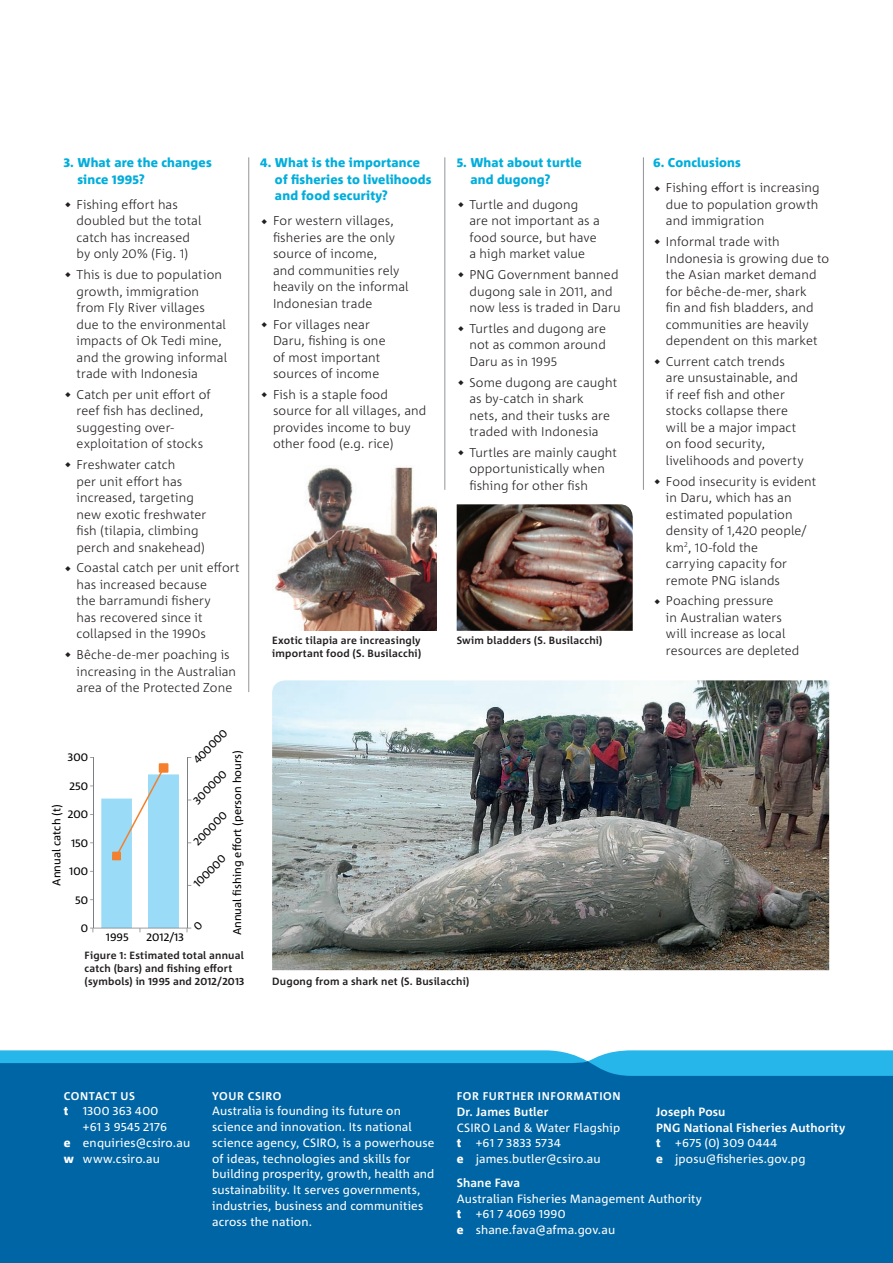
<style>
.page{position:relative;width:893px;height:1263px;background:#fff}
.page>*{position:absolute;margin:0;border:0;box-sizing:border-box;transform-origin:0 0}
.t1{font:300 12.75px/16.5px "Corpid C1";letter-spacing:.005em;color:#231f20}
.Sub_Subhead{font:800 12.75px/16.5px "Corpid C1";letter-spacing:.01em;color:#00aedc}
.Back_Cov__Copy{font:12px/15.8px "Corpid C1";letter-spacing:.01em;color:#fff}
.Back_Cov__Copy-2{font:700 12px/15.8px "Corpid C1";letter-spacing:.015em;color:#fff}
.t2{font:11.25px "Corpid C1";color:#000001}
.Back_Cov__Heading{font:700 11.25px "Corpid C1";letter-spacing:.055em;color:#fff}
.t3{font:700 10.5px/12.8px "Corpid C1";letter-spacing:.02em;color:#231f20}
.s1{font-size:15.3px}
.s2{font-weight:800}
.s3{font-weight:700}
.s4{font-weight:400}
</style>
<div class="page">
<div style="left:0;top:1061px;width:893px;height:202px;background:#0065a4"></div>
<svg style="left:0;top:1050px;width:893px;height:26px"></svg>
<hr style="left:187px;top:757px;width:1px;height:171px;background:#7c7f81">
<hr style="left:93px;top:757px;width:1px;height:171px;background:#7c7f81">
<hr style="left:93px;top:928px;width:94px;height:1px;background:#7c7f81">
<svg style="left:101px;top:763px;width:78px;height:169px"></svg>
<img style="left:275px;top:467px;width:161px;height:164px">
<img style="left:272px;top:680px;width:557px;height:290px">
<img style="left:457px;top:504px;width:176px;height:127px">
<hr style="left:248px;top:157px;width:1px;height:535px;background:#939598">
<hr style="left:444px;top:157px;width:1px;height:333px;background:#939598">
<hr style="left:643px;top:157px;width:1px;height:333px;background:#939598">
<svg style="left:187px;top:927px;width:5px;height:5px"></svg>
<p class="Sub_Subhead" style="left:77px;top:154px;width:136px;text-indent:-14px">3. What are the changes since 1995?</p>
<p class="t1" style="left:77px;top:196px;width:126px;text-indent:-13px"><span class="s1">◆</span> Fishing effort has doubled but the total catch has increased by only 20% (Fig. 1)</p>
<p class="t1" style="left:77px;top:266px;width:152px;text-indent:-13px"><span class="s1">◆</span> This is due to population growth, immigration from Fly River villages due to the environmental impacts of Ok Tedi mine, and the growing informal trade with Indonesia</p>
<p class="t1" style="left:77px;top:386px;width:136px;text-indent:-13px"><span class="s1">◆</span> Catch per unit effort of reef fish has declined, suggesting over&shy;exploitation of stocks</p>
<p class="t1" style="left:77px;top:456px;width:131px;text-indent:-13px"><span class="s1">◆</span> Freshwater catch<br>per unit effort has increased, targeting new exotic freshwater fish (tilapia, climbing perch and snakehead)</p>
<p class="t1" style="left:77px;top:559px;width:165px;text-indent:-13px"><span class="s1">◆</span> Coastal catch per unit effort has increased because<br>the barramundi fishery<br>has recovered since it collapsed in the 1990s</p>
<p class="t1" style="left:77px;top:646px;width:161px;text-indent:-13px"><span class="s1">◆</span> Bêche-de-mer poaching is increasing in the Australian area of the Protected Zone</p>
<p class="t2" style="left:68px;top:750px;width:22px">300</p>
<p class="t2" style="left:69px;top:779px;width:20px">250</p>
<p class="t2" style="left:68px;top:807px;width:22px">200</p>
<p class="t2" style="left:71px;top:836px;width:18px">150</p>
<p class="t2" style="left:69px;top:864px;width:20px">100</p>
<p class="t2" style="left:75px;top:893px;width:14px">50</p>
<p class="t2" style="left:81px;top:921px;width:9px">0</p>
<p class="t2" style="left:49px;top:886px;width:83px;rotate:-90deg">Annual catch (t)</p>
<p class="t2" style="left:106px;top:930px;width:24px">1995</p>
<p class="t2" style="left:147px;top:930px;width:39px">2012/13</p>
<p class="t2" style="left:190px;top:756px;width:44px;rotate:-45deg">400000</p>
<p class="t2" style="left:190px;top:797px;width:44px;rotate:-45deg">300000</p>
<p class="t2" style="left:190px;top:838px;width:44px;rotate:-45deg">200000</p>
<p class="t2" style="left:190px;top:880px;width:42px;rotate:-45deg">100000</p>
<p class="t2" style="left:230px;top:935px;width:187px;rotate:-90deg">Annual shing e ort (person hours)</p>
<p class="t3" style="left:85px;top:949px;width:161px">Figure 1: Estimated total annual catch (bars) and fishing effort (symbols) in 1995 and 2012/2013</p>
<p class="Sub_Subhead" style="left:275px;top:154px;width:158px;text-indent:-15px">4. What is the importance of fisheries to livelihoods and food security?</p>
<p class="t1" style="left:273px;top:212px;width:137px;text-indent:-13px"><span class="s1">◆</span> For western villages, fisheries are the only source of income,<br>and communities rely heavily on the informal<br>Indonesian trade</p>
<p class="t1" style="left:273px;top:315px;width:114px;text-indent:-13px"><span class="s1">◆</span> For villages near<br>Daru, fishing is one of most important sources of income</p>
<p class="t1" style="left:273px;top:386px;width:155px;text-indent:-13px"><span class="s1">◆</span> Fish is a staple food source for all villages, and provides income to buy other food (e.g. rice)</p>
<p class="Sub_Subhead" style="left:470px;top:154px;width:113px;text-indent:-14px">5. What about turtle and dugong?</p>
<p class="t1" style="left:469px;top:196px;width:132px;text-indent:-13px"><span class="s1">◆</span> Turtle and dugong are not important as a food source, but have a high market value</p>
<p class="t1" style="left:469px;top:266px;width:153px;text-indent:-13px"><span class="s1">◆</span> PNG Government banned dugong sale in 2011, and now less is traded in Daru</p>
<p class="t1" style="left:469px;top:320px;width:138px;text-align:justify;text-indent:-13px"><span class="s1">◆</span> Turtles and dugong are not as common around Daru as in 1995</p>
<p class="t1" style="left:469px;top:373px;width:149px;text-indent:-13px"><span class="s1">◆</span> Some dugong are caught as by-catch in shark<br>nets, and their tusks are traded with Indonesia</p>
<p class="t1" style="left:469px;top:444px;width:149px;text-indent:-13px"><span class="s1">◆</span> Turtles are mainly caught opportunistically when fishing for other fish</p>
<p class="t3" style="left:272px;top:634px;width:151px">Exotic tilapia are increasingly important food (S. Busilacchi)</p>
<p class="t3" style="left:457px;top:634px;width:147px">Swim bladders (S. Busilacchi)</p>
<p class="t3" style="left:272px;top:974px;width:199px">Dugong from a shark net (S. Busilacchi)</p>
<p class="Sub_Subhead" style="left:653px;top:154px;width:89px">6. Conclusions</p>
<p class="t1" style="left:666px;top:179px;width:155px;text-align:justify;text-indent:-13px"><span class="s1">◆</span> Fishing effort is increasing due to population growth and immigration</p>
<p class="t1" style="left:666px;top:233px;width:165px;text-indent:-13px"><span class="s1">◆</span> Informal trade with<br>Indonesia is growing due to the Asian market demand for bêche-de-mer, shark<br>fin and fish bladders, and communities are heavily dependent on this market</p>
<p class="t1" style="left:666px;top:353px;width:139px;text-indent:-13px"><span class="s1">◆</span> Current catch trends are unsustainable, and if reef fish and other stocks collapse there will be a major impact on food security, livelihoods and poverty</p>
<p class="t1" style="left:666px;top:472px;width:152px;text-indent:-13px"><span class="s1">◆</span> Food insecurity is evident in Daru, which has an estimated population density of 1,420 people/ km<sup>2</sup>, 10-fold the<br>carrying capacity for remote PNG islands</p>
<p class="t1" style="left:666px;top:592px;width:135px;text-indent:-13px"><span class="s1">◆</span> Poaching pressure<br>in Australian waters will increase as local resources are depleted</p>
<p class="Back_Cov__Heading" style="left:64px;top:1088px;width:73px">CONTACT US</p>
<p class="Back_Cov__Copy" style="left:64px;top:1103px;width:96px"><span class="s2">t</span> 1300 363 400</p>
<p class="Back_Cov__Copy" style="left:83px;top:1118px;width:86px">+61 3 9545 2176</p>
<p class="Back_Cov__Copy" style="left:64px;top:1134px;width:128px"><span class="s2">e</span> enquiries@csiro.au</p>
<p class="Back_Cov__Copy" style="left:64px;top:1150px;width:98px"><span class="s2">w</span> www.csiro.au</p>
<p class="Back_Cov__Heading" style="left:212px;top:1088px;width:71px">YOUR CSIRO</p>
<p class="Back_Cov__Copy" style="left:212px;top:1103px;width:224px">Australia is founding its future on science and innovation. Its national science agency, CSIRO, is a powerhouse of ideas, technologies and skills for building prosperity, growth, health and sustainability. It serves governments, industries, business and communities across the nation.</p>
<p class="Back_Cov__Heading" style="left:457px;top:1089px;width:166px">FOR FURTHER INFORMATION</p>
<p class="Back_Cov__Copy" style="left:457px;top:1103px;width:165px"><span class="s3">Dr. James Butler<br></span>CSIRO Land &amp; Water Flagship <span class="s2">t</span> +61 7 3833 5734<br><span class="s2">e</span> james.butler@csiro.au</p>
<p class="Back_Cov__Copy" style="left:457px;top:1174px;width:247px"><span class="s3">Shane Fava<br></span>Australian Fisheries Management Authority <span class="s2">t</span> +61 7 4069 1990<br><span class="s2">e</span> shane.fava@afma.gov.au</p>
<p class="Back_Cov__Copy-2" style="left:656px;top:1103px;width:191px">Joseph Posu<br>PNG National Fisheries Authority <span class="s2">t</span> <span class="s4">+675 (0) 309 0444<br></span><span class="s2">e</span> <span class="s4">jposu@fisheries.gov.pg</span></p>
</div>
